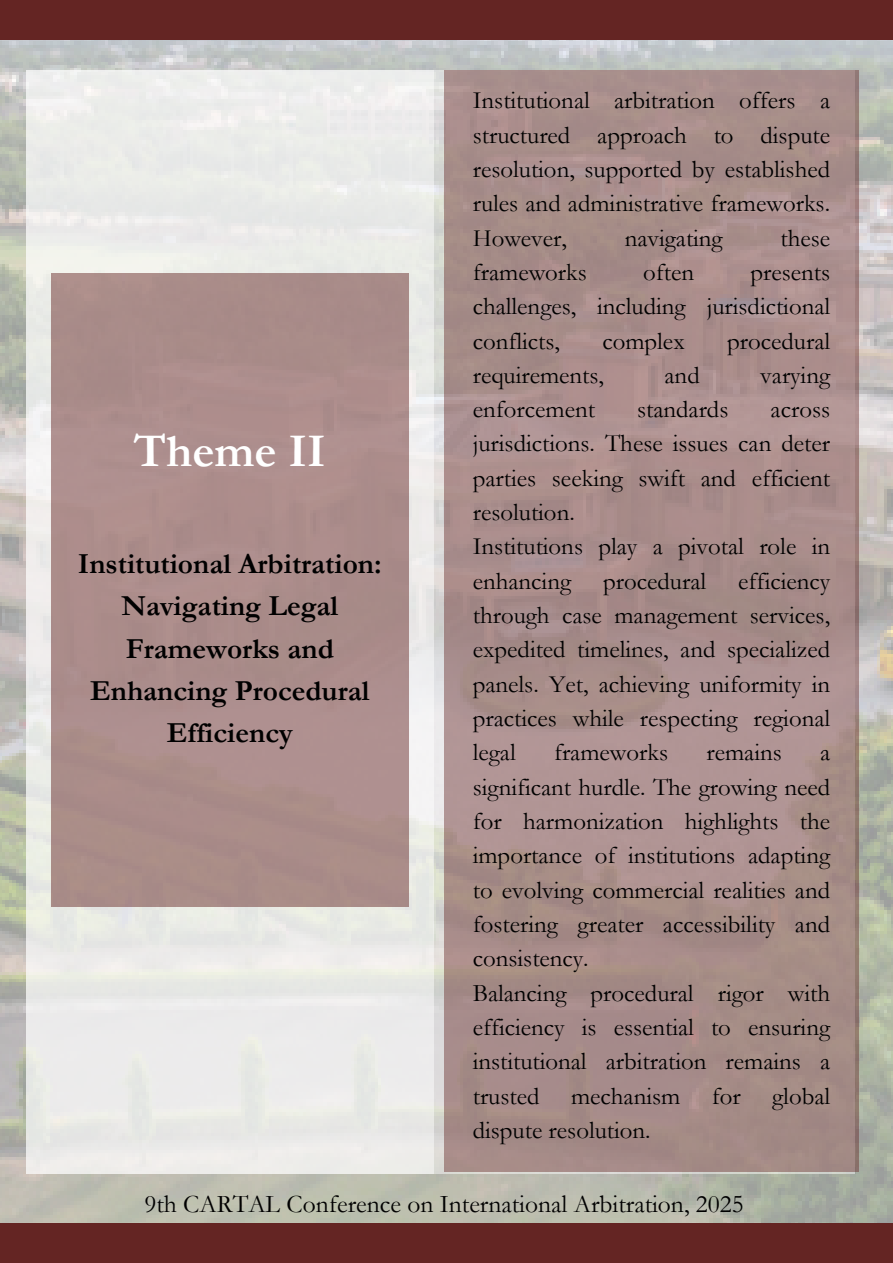
<style>
.page{position:relative;width:893px;height:1263px;background:#fff}
.page>*{position:absolute;margin:0;border:0;box-sizing:border-box;transform-origin:0 0}
.t1{font:700 47.25px "Garamond";color:#fff}
.t2{font:700 29.25px/42.2px "Garamond";color:#000;text-align:center}
.t3{font:25.5px "Garamond";color:#000}
.t4{font:24.83px/34.3px "Garamond";color:#000;text-align:justify}
</style>
<div class="page">
<img style="left:0;top:39px;width:893px;height:1185px">
<div style="left:0;top:1224px;width:893px;height:39px;background:#642523"></div>
<div style="left:0;top:0;width:893px;height:39px;background:#642523"></div>
<div style="left:26px;top:70px;width:407px;height:1104px;background:#ecebe9"></div>
<div style="left:51px;top:273px;width:357px;height:633px;background:#ab8d8a"></div>
<div style="left:444px;top:70px;width:415px;height:1101px;background:#a88d8a"></div>
<p class="t4" style="left:473px;top:84px;width:359px">Institutional arbitration offers a structured approach to dispute resolution, supported by established rules and administrative frameworks.<br>However,</p>
<p class="t4" style="left:624px;top:221px;width:100px">navigating</p>
<p class="t4" style="left:780px;top:221px;width:51px">these</p>
<p class="t1" style="left:134px;top:426px;width:194px">Theme II</p>
<p class="t2" style="left:78px;top:543px;width:305px">Institutional Arbitration:<br>Navigating Legal<br>Frameworks and<br>Enhancing Procedural<br>Efficiency</p>
<p class="t4" style="left:473px;top:255px;width:116px">frameworks</p>
<p class="t4" style="left:643px;top:255px;width:52px">often</p>
<p class="t4" style="left:473px;top:255px;width:359px;text-indent:278px">presents challenges, including jurisdictional conflicts,</p>
<p class="t4" style="left:602px;top:324px;width:84px">complex</p>
<p class="t4" style="left:727px;top:324px;width:105px">procedural</p>
<p class="t4" style="left:473px;top:358px;width:133px">requirements,</p>
<p class="t4" style="left:664px;top:358px;width:37px">and</p>
<p class="t4" style="left:760px;top:358px;width:71px">varying</p>
<p class="t4" style="left:473px;top:392px;width:124px">enforcement</p>
<p class="t4" style="left:637px;top:392px;width:93px">standards</p>
<p class="t4" style="left:473px;top:392px;width:359px;text-indent:298px">across jurisdictions. These issues can deter parties seeking swift and efficient resolution.</p>
<h1 class="t4" style="left:473px;top:530px;width:359px">Institutions play a pivotal role in enhancing</h1>
<h1 class="t4" style="left:603px;top:564px;width:105px">procedural</h1>
<h1 class="t4" style="left:473px;top:564px;width:359px;text-indent:265px">efficiency through case management services, expedited timelines, and specialized panels. Yet, achieving uniformity in practices while respecting regional legal</h1>
<h1 class="t4" style="left:554px;top:736px;width:116px">frameworks</h1>
<h1 class="t4" style="left:706px;top:736px;width:77px">remains</h1>
<h1 class="t4" style="left:473px;top:736px;width:359px;text-indent:347px">a significant hurdle. The growing need for harmonization highlights the importance of institutions adapting to evolving commercial realities and fostering greater accessibility and consistency.</h1>
<h2 class="t4" style="left:473px;top:976px;width:359px">Balancing procedural rigor with efficiency is essential to ensuring institutional arbitration remains a trusted</h2>
<h2 class="t4" style="left:571px;top:1079px;width:111px">mechanism</h2>
<h2 class="t4" style="left:711px;top:1079px;width:30px">for</h2>
<h2 class="t4" style="left:772px;top:1079px;width:59px">global</h2>
<h2 class="t4" style="left:473px;top:1113px;width:179px">dispute resolution.</h2>
<p class="t3" style="left:144px;top:1190px;width:601px">9th CARTAL Conference on International Arbitration, 2025</p>
</div>
